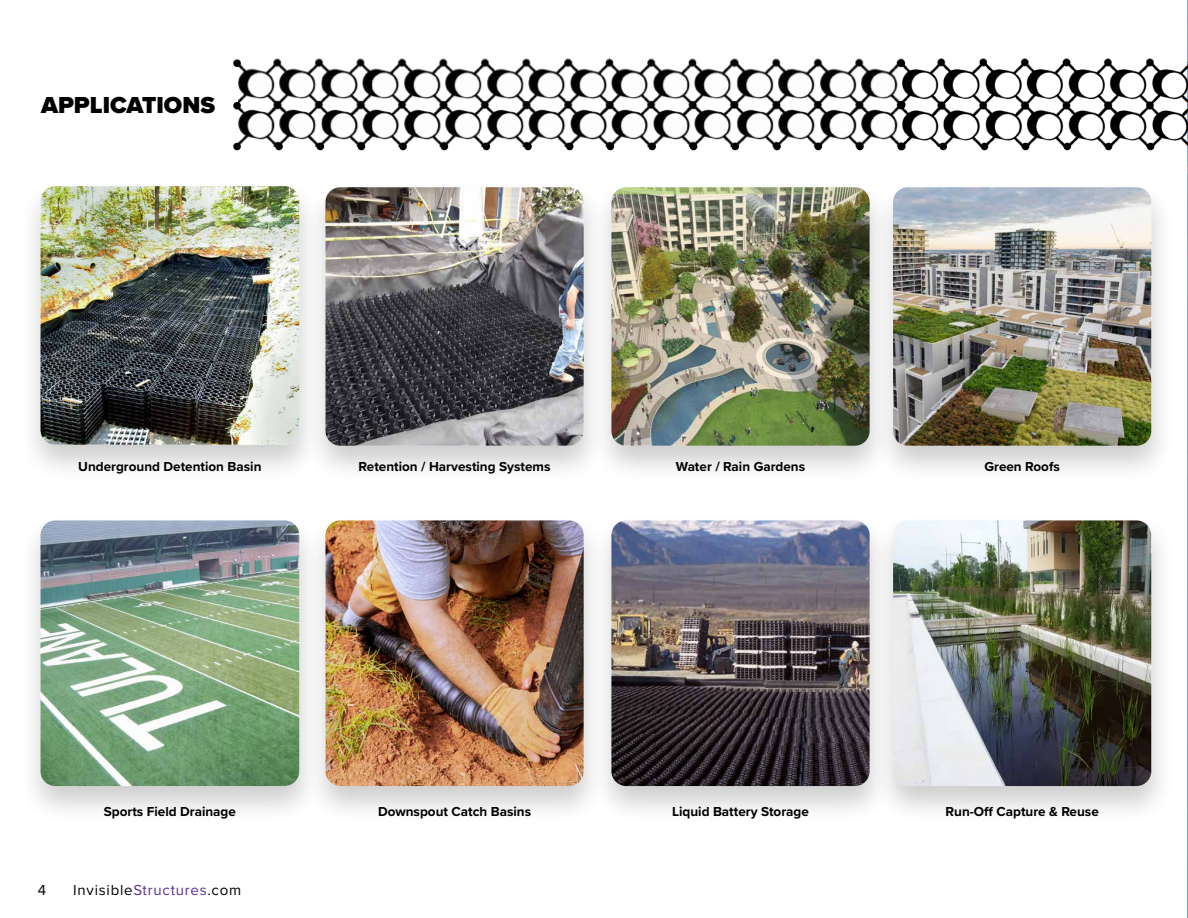
<style>
.page{position:relative;width:1188px;height:918px;background:#fff}
.page>*{position:absolute;margin:0;border:0;box-sizing:border-box;transform-origin:0 0}
.t1{font:900 24px "Proxima Nova";color:#000}
.t2{font:15px "Proxima Nova";letter-spacing:.05em;color:#000}
.t3{font:700 13.5px "Proxima Nova";color:#000}
.s1{color:#5c2f92}
</style>
<div class="page">
<img style="left:1187px;top:0;width:1px;height:918px">
<div style="left:19px;top:179px;width:304px;height:304px;background:#000;opacity:.2"></div>
<img style="left:40px;top:186px;width:259px;height:259px">
<div style="left:19px;top:513px;width:304px;height:311px;background:#000;opacity:.2"></div>
<img style="left:40px;top:520px;width:259px;height:266px">
<div style="left:590px;top:180px;width:303px;height:304px;background:#000;opacity:.2"></div>
<img style="left:611px;top:187px;width:259px;height:259px">
<div style="left:590px;top:513px;width:303px;height:311px;background:#000;opacity:.2"></div>
<img style="left:611px;top:520px;width:259px;height:266px">
<div style="left:304px;top:180px;width:303px;height:304px;background:#000;opacity:.2"></div>
<img style="left:325px;top:187px;width:259px;height:259px">
<div style="left:304px;top:513px;width:303px;height:311px;background:#000;opacity:.2"></div>
<img style="left:325px;top:520px;width:259px;height:266px">
<div style="left:871px;top:180px;width:304px;height:304px;background:#000;opacity:.2"></div>
<img style="left:893px;top:187px;width:258px;height:259px">
<div style="left:871px;top:513px;width:304px;height:311px;background:#000;opacity:.2"></div>
<img style="left:893px;top:520px;width:258px;height:266px">
<img style="left:238px;top:58px;width:664px;height:88px">
<div style="left:275px;top:143px;width:8px;height:7px;background:#000;border-radius:50%"></div>
<div style="left:317px;top:143px;width:7px;height:7px;background:#000;border-radius:50%"></div>
<div style="left:358px;top:143px;width:7px;height:7px;background:#000;border-radius:50%"></div>
<div style="left:399px;top:143px;width:8px;height:7px;background:#000;border-radius:50%"></div>
<div style="left:441px;top:143px;width:7px;height:7px;background:#000;border-radius:50%"></div>
<div style="left:483px;top:143px;width:7px;height:7px;background:#000;border-radius:50%"></div>
<div style="left:524px;top:143px;width:8px;height:7px;background:#000;border-radius:50%"></div>
<div style="left:566px;top:143px;width:8px;height:7px;background:#000;border-radius:50%"></div>
<div style="left:607px;top:143px;width:7px;height:7px;background:#000;border-radius:50%"></div>
<div style="left:648px;top:143px;width:8px;height:7px;background:#000;border-radius:50%"></div>
<div style="left:690px;top:143px;width:7px;height:7px;background:#000;border-radius:50%"></div>
<div style="left:731px;top:143px;width:8px;height:7px;background:#000;border-radius:50%"></div>
<div style="left:773px;top:143px;width:8px;height:7px;background:#000;border-radius:50%"></div>
<div style="left:814px;top:143px;width:8px;height:7px;background:#000;border-radius:50%"></div>
<div style="left:856px;top:143px;width:8px;height:7px;background:#000;border-radius:50%"></div>
<div style="left:233px;top:143px;width:8px;height:7px;background:#000;border-radius:50%"></div>
<div style="left:233px;top:102px;width:8px;height:7px;background:#000;border-radius:50%"></div>
<div style="left:233px;top:59px;width:8px;height:8px;background:#000;border-radius:50%"></div>
<div style="left:898px;top:143px;width:8px;height:7px;background:#111;border-radius:50%"></div>
<div style="left:898px;top:101px;width:8px;height:7px;background:#000;border-radius:50%"></div>
<img style="left:902px;top:57px;width:286px;height:89px">
<div style="left:939px;top:143px;width:8px;height:7px;background:#000;border-radius:50%"></div>
<div style="left:981px;top:143px;width:7px;height:7px;background:#000;border-radius:50%"></div>
<div style="left:1022px;top:143px;width:7px;height:7px;background:#000;border-radius:50%"></div>
<div style="left:1063px;top:143px;width:8px;height:7px;background:#000;border-radius:50%"></div>
<div style="left:1105px;top:143px;width:7px;height:7px;background:#000;border-radius:50%"></div>
<div style="left:1147px;top:143px;width:7px;height:7px;background:#000;border-radius:50%"></div>
<div style="left:897px;top:143px;width:8px;height:7px;background:#000;border-radius:50%"></div>
<div style="left:897px;top:102px;width:8px;height:7px;background:#000;border-radius:50%"></div>
<div style="left:897px;top:59px;width:8px;height:8px;background:#000;border-radius:50%"></div>
<h1 class="t1" style="left:41px;top:87px;width:176px">APPLICATIONS</h1>
<p class="t3" style="left:78px;top:457px;width:185px">Underground Detention Basin</p>
<p class="t3" style="left:359px;top:457px;width:193px">Retention / Harvesting Systems</p>
<p class="t3" style="left:676px;top:457px;width:131px">Water / Rain Gardens</p>
<p class="t3" style="left:984px;top:457px;width:77px">Green Roofs</p>
<p class="t3" style="left:104px;top:801px;width:134px">Sports Field Drainage</p>
<p class="t3" style="left:378px;top:801px;width:155px">Downspout Catch Basins</p>
<p class="t3" style="left:672px;top:801px;width:138px">Liquid Battery Storage</p>
<p class="t3" style="left:946px;top:801px;width:155px">Run-Off Capture &amp; Reuse</p>
<p class="t2" style="left:38px;top:879px;width:10px">4</p>
<p class="t2" style="left:73px;top:879px;width:169px">Invisible<span class="s1">Structures</span>.com</p>
</div>
